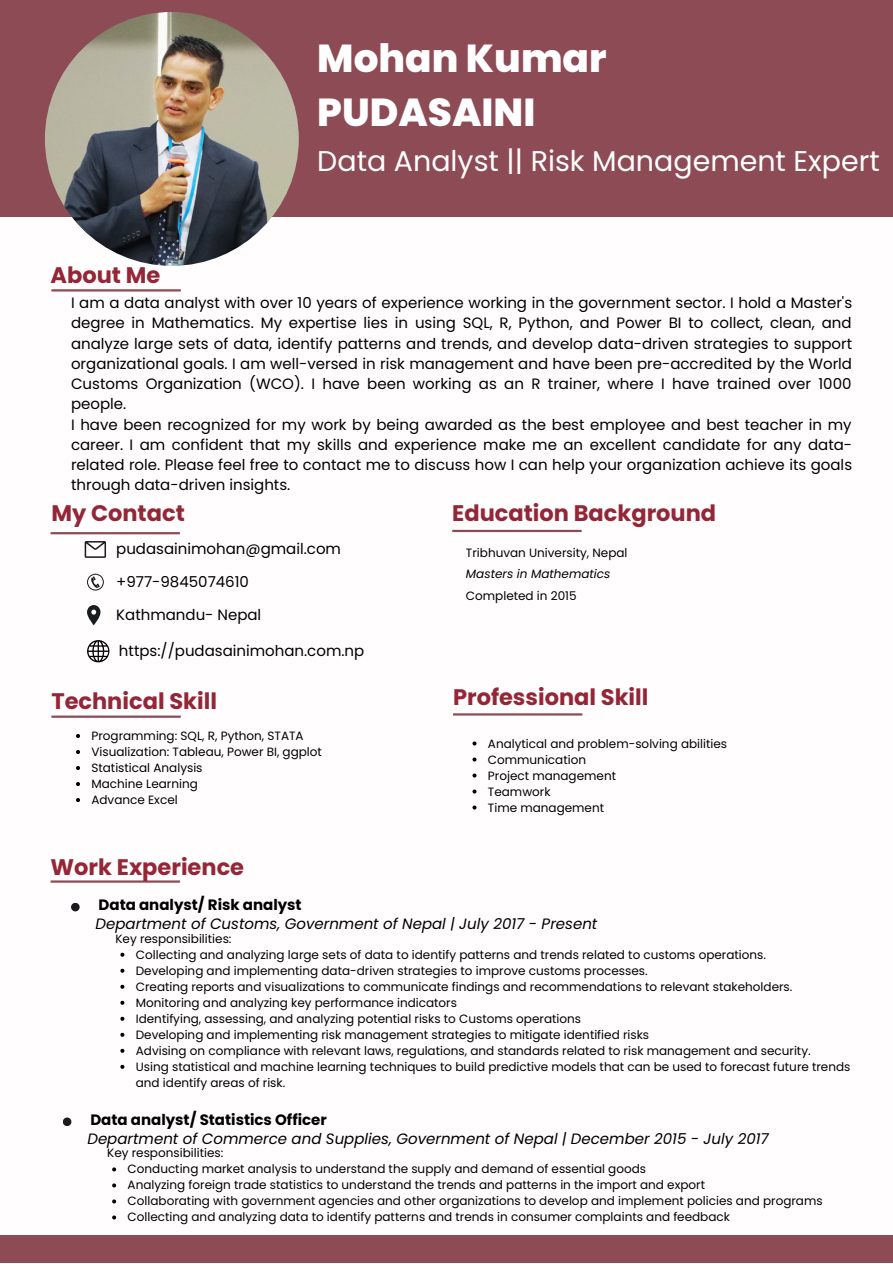
<style>
.page{position:relative;width:893px;height:1264px;background:#fff}
.page>*{position:absolute;margin:0;border:0;box-sizing:border-box;transform-origin:0 0}
.t1{font:800 39px/54px "Poppins";color:#fff}
.t2{font:28.5px "Poppins";color:#fff}
.t3{font:700 22.5px "Poppins";color:#942637}
.t4{font:15px/20.2px "Poppins";color:#000}
.t5{font:italic 15px "Poppins";color:#000}
.t6{font:700 15px "Poppins";color:#000}
.t7{font:12px/16px "Poppins";color:#000}
.t8{font:italic 12px "Poppins";color:#000}
</style>
<div class="page">
<div style="left:0;top:0;width:892px;height:216px;background:#8d4b55"></div>
<img style="left:45px;top:12px;width:254px;height:254px;border-radius:50%">
<hr style="left:51px;top:289px;width:130px;height:2px;background:#8d4b55">
<hr style="left:452px;top:530px;width:129px;height:2px;background:#8d4b55">
<hr style="left:51px;top:715px;width:130px;height:2px;background:#8d4b55">
<hr style="left:453px;top:713px;width:129px;height:2px;background:#8d4b55">
<hr style="left:51px;top:880px;width:129px;height:2px;background:#8d4b55">
<hr style="left:51px;top:532px;width:129px;height:2px;background:#8d4b55">
<svg style="left:85px;top:541px;width:21px;height:17px"></svg>
<svg style="left:87px;top:573px;width:17px;height:17px"></svg>
<svg style="left:87px;top:605px;width:13px;height:20px"></svg>
<div style="left:71px;top:902px;width:9px;height:9px;background:#1b1c1f;border-radius:50%"></div>
<div style="left:0;top:1235px;width:892px;height:27px;background:#8d4b55"></div>
<div style="left:63px;top:1117px;width:8px;height:9px;background:#1b1c1f;border-radius:50%"></div>
<svg style="left:87px;top:640px;width:22px;height:22px"></svg>
<svg style="left:76px;top:734px;width:4px;height:4px"></svg>
<svg style="left:76px;top:750px;width:4px;height:4px"></svg>
<svg style="left:76px;top:766px;width:4px;height:4px"></svg>
<svg style="left:76px;top:782px;width:4px;height:4px"></svg>
<svg style="left:76px;top:798px;width:4px;height:4px"></svg>
<svg style="left:120px;top:952px;width:4px;height:4px"></svg>
<svg style="left:120px;top:968px;width:4px;height:4px"></svg>
<svg style="left:120px;top:984px;width:4px;height:4px"></svg>
<svg style="left:120px;top:1000px;width:4px;height:4px"></svg>
<svg style="left:120px;top:1016px;width:4px;height:4px"></svg>
<svg style="left:120px;top:1032px;width:4px;height:4px"></svg>
<svg style="left:120px;top:1048px;width:4px;height:4px"></svg>
<svg style="left:120px;top:1064px;width:4px;height:4px"></svg>
<svg style="left:472px;top:741px;width:4px;height:4px"></svg>
<svg style="left:472px;top:757px;width:4px;height:4px"></svg>
<svg style="left:472px;top:773px;width:4px;height:4px"></svg>
<svg style="left:472px;top:789px;width:4px;height:4px"></svg>
<svg style="left:472px;top:805px;width:4px;height:4px"></svg>
<svg style="left:112px;top:1167px;width:4px;height:4px"></svg>
<svg style="left:112px;top:1183px;width:4px;height:4px"></svg>
<svg style="left:112px;top:1199px;width:4px;height:4px"></svg>
<svg style="left:112px;top:1215px;width:4px;height:4px"></svg>
<h1 class="t1" style="left:317px;top:31px;width:291px">Mohan Kumar<br>PUDASAINI</h1>
<h2 class="t2" style="left:317px;top:141px;width:564px">Data Analyst || Risk Management Expert</h2>
<h3 class="t3" style="left:51px;top:259px;width:111px">About Me</h3>
<p class="t4" style="left:71px;top:293px;width:782px">I am a data analyst with over 10 years of experience working in the government sector. I hold a Master's degree in Mathematics. My expertise lies in using SQL, R, Python, and Power BI to collect, clean, and analyze large sets of data, identify patterns and trends, and develop data-driven strategies to support organizational goals. I am well-versed in risk management and have been pre-accredited by the World Customs Organization (WCO). I have been working as an R trainer, where I have trained over 1000 people.<br>I have been recognized for my work by being awarded as the best employee and best teacher in my career. I am confident that my skills and experience make me an excellent candidate for any data&shy;related role. Please feel free to contact me to discuss how I can help your organization achieve its goals through data-driven insights.</p>
<h3 class="t3" style="left:51px;top:498px;width:135px">My Contact</h3>
<p class="t4" style="left:116px;top:538px;width:226px">pudasainimohan@gmail.com</p>
<p class="t4" style="left:116px;top:571px;width:134px">+977-9845074610</p>
<p class="t4" style="left:116px;top:604px;width:147px">Kathmandu- Nepal</p>
<p class="t4" style="left:119px;top:640px;width:247px">https://pudasainimohan.com.np</p>
<h3 class="t3" style="left:452px;top:498px;width:265px">Education Background</h3>
<p class="t7" style="left:466px;top:544px;width:163px">Tribhuvan University, Nepal</p>
<p class="t8" style="left:466px;top:565px;width:146px">Masters in Mathematics</p>
<p class="t7" style="left:466px;top:587px;width:112px">Completed in 2015</p>
<h3 class="t3" style="left:51px;top:685px;width:167px">Technical Skill</h3>
<h3 class="t3" style="left:453px;top:681px;width:197px">Professional Skill</h3>
<p class="t7" style="left:91px;top:727px;width:232px">Programming: SQL, R, Python, STATA<br>Visualization: Tableau, Power BI, ggplot<br>Statistical Analysis<br>Machine Learning<br>Advance Excel</p>
<p class="t7" style="left:488px;top:735px;width:241px">Analytical and problem-solving abilities<br>Communication<br>Project management<br>Teamwork<br>Time management</p>
<h3 class="t3" style="left:51px;top:851px;width:195px">Work Experience</h3>
<p class="t6" style="left:99px;top:894px;width:204px">Data analyst/ Risk analyst</p>
<p class="t5" style="left:96px;top:913px;width:503px">Department of Customs, Government of Nepal | July 2017 - Present</p>
<p class="t7" style="left:136px;top:946px;width:716px">Collecting and analyzing large sets of data to identify patterns and trends related to customs operations.<br>Developing and implementing data-driven strategies to improve customs processes.<br>Creating reports and visualizations to communicate findings and recommendations to relevant stakeholders.<br>Monitoring and analyzing key performance indicators<br>Identifying, assessing, and analyzing potential risks to Customs operations<br>Developing and implementing risk management strategies to mitigate identified risks<br>Advising on compliance with relevant laws, regulations, and standards related to risk management and security.<br>Using statistical and machine learning techniques to build predictive models that can be used to forecast future trends and identify areas of risk.</p>
<p class="t7" style="left:115px;top:930px;width:118px">Key responsibilities:</p>
<p class="t6" style="left:90px;top:1109px;width:238px">Data analyst/ Statistics Officer</p>
<p class="t5" style="left:87px;top:1127px;width:682px">Department of Commerce and Supplies, Government of Nepal | December 2015 - July 2017</p>
<p class="t7" style="left:128px;top:1161px;width:696px">Conducting market analysis to understand the supply and demand of essential goods<br>Analyzing foreign trade statistics to understand the trends and patterns in the import and export<br>Collaborating with government agencies and other organizations to develop and implement policies and programs Collecting and analyzing data to identify patterns and trends in consumer complaints and feedback</p>
<p class="t7" style="left:107px;top:1145px;width:118px">Key responsibilities:</p>
</div>
